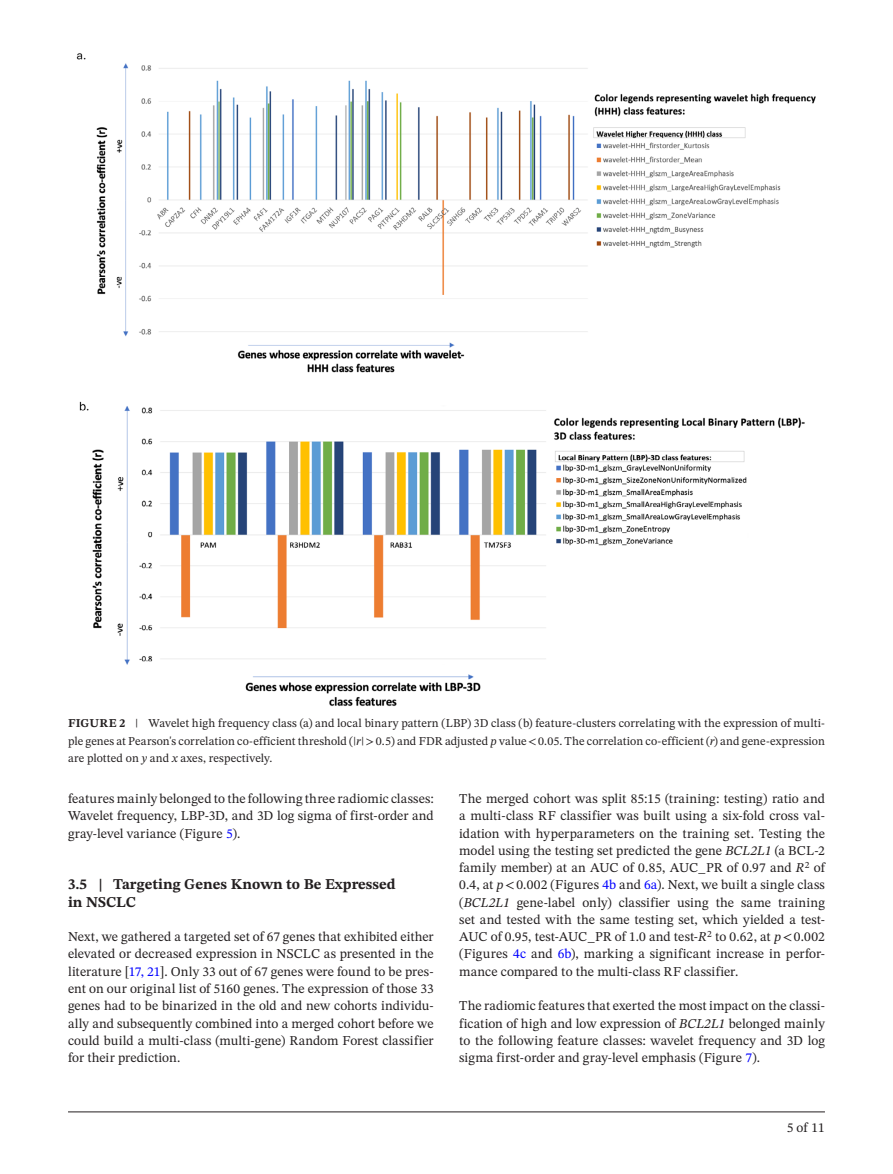
<style>
.page{position:relative;width:893px;height:1174px;background:#fff}
.page>*{position:absolute;margin:0;border:0;box-sizing:border-box;transform-origin:0 0}
.t1{font:700 15px/17.2px "STIX Two Text";color:#231f20}
.t2{font:13.5px/17.2px "STIX Two Text";letter-spacing:.005em;color:#231f20;text-align:justify}
.t3{font:12px/17.2px "STIX Two Text";letter-spacing:.01em;color:#231f20;text-align:justify}
.s1{font-weight:700}
.s2{font-style:italic}
.s3{color:#00f}
</style>
<div class="page">
<hr style="left:68px;top:1111px;width:757px;height:1px;background:#231f20">
<img style="left:76px;top:53px;width:740px;height:653px">
<p class="t3" style="left:68px;top:714px;width:758px"><span class="s1">FIGURE 2</span> | Wavelet high frequency class (a) and local binary pattern (LBP) 3D class (b) feature-clusters correlating with the expression of multi&shy;ple genes at Pearson's correlation co-efficient threshold (|<span class="s2">r</span>|&gt;0.5) and FDR adjusted <span class="s2">p</span> value&lt;0.05. The correlation co-efficient (<span class="s2">r</span>) and gene-expression are plotted on <span class="s2">y</span> and <span class="s2">x</span> axes, respectively.</p>
<p class="t2" style="left:68px;top:790px;width:367px">features mainly belonged to the following three radiomic classes:<br>Wavelet frequency, LBP-3D, and 3D log sigma of first-order and gray-level variance (Figure <span class="s3">5</span>).</p>
<p class="t1" style="left:68px;top:876px;width:329px">3.5 | Targeting Genes Known to Be Expressed in NSCLC</p>
<p class="t2" style="left:68px;top:928px;width:367px">Next, we gathered a targeted set of 67 genes that exhibited either elevated or decreased expression in NSCLC as presented in the literature [<span class="s3">17, 21</span>]. Only 33 out of 67 genes were found to be pres&shy;ent on our original list of 5160 genes. The expression of those 33 genes had to be binarized in the old and new cohorts individu&shy;ally and subsequently combined into a merged cohort before we could build a multi-class (multi-gene) Random Forest classifier for their prediction.</p>
<p class="t2" style="left:459px;top:790px;width:367px">The merged cohort was split 85:15 (training: testing) ratio and a multi-class RF classifier was built using a six-fold cross val&shy;idation with hyperparameters on the training set. Testing the model using the testing set predicted the gene <span class="s2">BCL2L1</span> (a BCL-2 family member) at an AUC of 0.85, AUC_PR of 0.97 and <span class="s2">R</span><sup>2</sup> of 0.4, at <span class="s2">p</span>&lt;0.002 (Figures <span class="s3">4b</span> and <span class="s3">6a</span>). Next, we built a single class (<span class="s2">BCL2L1</span> gene-label only) classifier using the same training set and tested with the same testing set, which yielded a test-AUC of 0.95, test-AUC_PR of 1.0 and test-<span class="s2">R</span><sup>2</sup> to 0.62, at <span class="s2">p</span>&lt;0.002 (Figures <span class="s3">4c</span> and <span class="s3">6b</span>), marking a significant increase in perfor&shy;mance compared to the multi-class RF classifier.</p>
<p class="t2" style="left:459px;top:997px;width:367px">The radiomic features that exerted the most impact on the classi&shy;fication of high and low expression of <span class="s2">BCL2L1</span> belonged mainly to the following feature classes: wavelet frequency and 3D log sigma first-order and gray-level emphasis (Figure <span class="s3">7</span>).</p>
<p class="t2" style="left:787px;top:1119px;width:40px">5 of 11</p>
</div>
